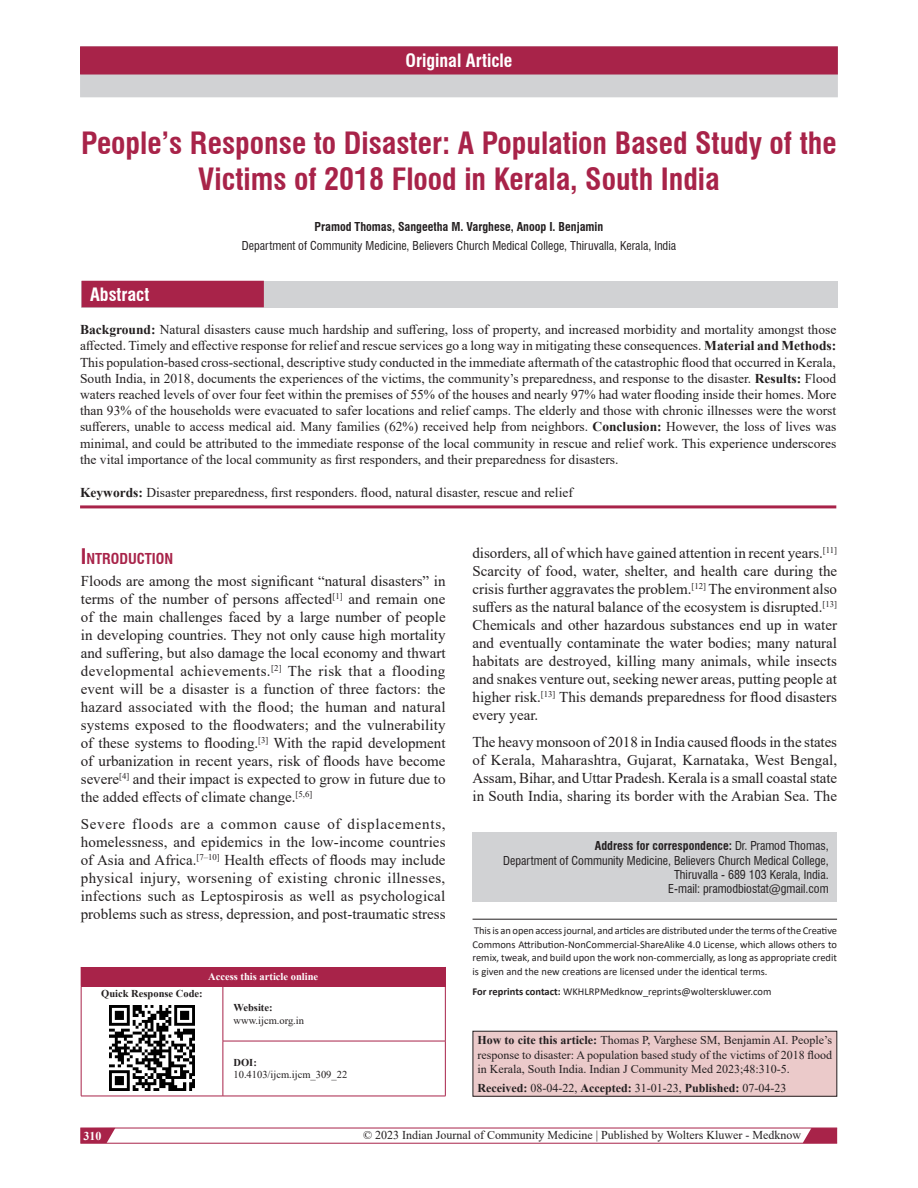
<style>
.page{position:relative;width:918px;height:1188px;background:#fff}
.page>*{position:absolute;margin:0;border:0;box-sizing:border-box;transform-origin:0 0}
.AT{font:700 condensed 30px/36px "Swiss 721 BT";color:#a82349;text-align:center}
.AH{font:700 condensed 18px "Swiss 721 BT";color:#fff}
.ABSH{font:700 condensed 18px "Swiss 721 BT";color:#fff}
.TX{font:15px/18px "Times New Roman";color:#231f20;text-align:justify}
.t1{font:700 condensed 14.7px "Swiss 721 BT";color:#a82349}
.ABS{font:13.5px/16.2px "Times New Roman";color:#231f20;text-align:justify}
.KWD{font:13.5px "Times New Roman";color:#231f20}
.HTC{font:12px/14.4px "Times New Roman";color:#231f20;text-align:justify}
.ADD{font:condensed 12px/14.4px "Swiss 721 BT";color:#231f20;text-align:right}
.AFF{font:condensed 12px "Swiss 721 BT";color:#231f20}
.HIS{font:700 12px "Times New Roman";color:#231f20}
.AU{font:700 condensed 12px "Swiss 721 BT";color:#231f20}
.t2{font:700 12px "Times New Roman";color:#fff}
.OS{font:10.5px/13.5px "Calibri";color:#231f20;text-align:justify}
.Website{font:10.5px/12.6px "Times New Roman";color:#231f20}
.ATAO{font:700 10.5px "Times New Roman";color:#fff}
.QRC{font:700 10.5px "Times New Roman";color:#231f20}
.s1{font-weight:700}
.s2{font-size:21px}
.s3{font-weight:400}
</style>
<div class="page">
<svg style="left:80px;top:1128px;width:758px;height:16px"></svg>
<div style="left:82px;top:281px;width:756px;height:26px;background:#d1d2d4"></div>
<div style="left:82px;top:281px;width:182px;height:26px;background:#a82349"></div>
<div style="left:80px;top:46px;width:758px;height:51px;background:#d1d2d4"></div>
<div style="left:81px;top:47px;width:756px;height:27px;background:#a82349"></div>
<div style="left:80px;top:46px;width:758px;height:29px;border:2px solid #a82349"></div>
<hr style="left:80px;top:505px;width:756px;height:3px;background:#a82349">
<div style="left:473px;top:833px;width:364px;height:69px;background:#d1d2d4"></div>
<div style="left:81px;top:967px;width:364px;height:19px;background:#a82349"></div>
<svg style="left:445px;top:967px;width:1px;height:19px"></svg>
<hr style="left:81px;top:986px;width:1px;height:55px;background:#a82349">
<hr style="left:81px;top:1041px;width:1px;height:55px;background:#a82349">
<hr style="left:81px;top:986px;width:142px;height:1px;background:#a82349">
<hr style="left:223px;top:986px;width:1px;height:55px;background:#a82349">
<hr style="left:223px;top:986px;width:223px;height:1px;background:#a82349">
<hr style="left:445px;top:986px;width:1px;height:55px;background:#a82349">
<hr style="left:81px;top:1096px;width:142px;height:1px;background:#a82349">
<hr style="left:223px;top:1041px;width:1px;height:55px;background:#a82349">
<hr style="left:223px;top:1041px;width:223px;height:1px;background:#a82349">
<hr style="left:445px;top:1041px;width:1px;height:55px;background:#a82349">
<hr style="left:223px;top:1096px;width:223px;height:1px;background:#a82349">
<img style="left:110px;top:1005px;width:84px;height:85px">
<hr style="left:473px;top:919px;width:364px;height:1px;background:#231f20">
<div style="left:473px;top:1031px;width:364px;height:65px;background:#ebcaca"></div>
<div style="left:473px;top:1031px;width:364px;height:66px;border:1px solid #231f20"></div>
<p class="AH" style="left:405px;top:50px;width:109px">Original Article</p>
<p class="AT" style="left:81px;top:125px;width:757px">People’s Response to Disaster: A Population Based Study of the<br>Victims of 2018 Flood in Kerala, South India</p>
<p class="AU" style="left:315px;top:219px;width:290px">Pramod Thomas, Sangeetha M. Varghese, Anoop I. Benjamin</p>
<p class="AFF" style="left:242px;top:238px;width:436px">Department of Community Medicine, Believers Church Medical College, Thiruvalla, Kerala, India</p>
<p class="ABSH" style="left:90px;top:284px;width:61px">Abstract</p>
<p class="ABS" style="left:80px;top:321px;width:758px"><span class="s1">Background:</span> Natural disasters cause much hardship and suffering, loss of property, and increased morbidity and mortality amongst those affected. Timely and effective response for relief and rescue services go a long way in mitigating these consequences. <span class="s1">Material and Methods:<br></span>This population‑based cross‑sectional, descriptive study conducted in the immediate aftermath of the catastrophic flood that occurred in Kerala, South India, in 2018, documents the experiences of the victims, the community’s preparedness, and response to the disaster. <span class="s1">Results:</span> Flood waters reached levels of over four feet within the premises of 55% of the houses and nearly 97% had water flooding inside their homes. More than 93% of the households were evacuated to safer locations and relief camps. The elderly and those with chronic illnesses were the worst sufferers, unable to access medical aid. Many families (62%) received help from neighbors. <span class="s1">Conclusion:</span> However, the loss of lives was minimal, and could be attributed to the immediate response of the local community in rescue and relief work. This experience underscores the vital importance of the local community as first responders, and their preparedness for disasters.</p>
<p class="KWD" style="left:80px;top:483px;width:494px"><span class="s1">Keywords:</span> Disaster preparedness, first responders. flood, natural disaster, rescue and relief</p>
<h1 class="t1" style="left:81px;top:550px;width:94px"><span class="s2">I</span> NTRODUCTION</h1>
<p class="TX" style="left:81px;top:572px;width:366px">Floods are among the most significant “natural disasters” in terms of the number of persons affected<sup>[1]</sup> and remain one of the main challenges faced by a large number of people in developing countries. They not only cause high mortality and suffering, but also damage the local economy and thwart developmental achievements.<sup>[2]</sup> The risk that a flooding event will be a disaster is a function of three factors: the hazard associated with the flood; the human and natural systems exposed to the floodwaters; and the vulnerability of these systems to flooding.<sup>[3]</sup> With the rapid development of urbanization in recent years, risk of floods have become severe<sup>[4]</sup> and their impact is expected to grow in future due to the added effects of climate change.<sup>[5,6]</sup></p>
<p class="TX" style="left:81px;top:814px;width:366px">Severe floods are a common cause of displacements, homelessness, and epidemics in the low‑income countries of Asia and Africa.<sup>[7–10]</sup> Health effects of floods may include physical injury, worsening of existing chronic illnesses, infections such as Leptospirosis as well as psychological problems such as stress, depression, and post‑traumatic stress</p>
<p class="ATAO" style="left:208px;top:969px;width:111px">Access this article online</p>
<p class="QRC" style="left:101px;top:986px;width:103px">Quick Response Code:</p>
<p class="Website" style="left:234px;top:1001px;width:72px"><span class="s1">Website: </span>www.ijcm.org.in</p>
<p class="Website" style="left:234px;top:1056px;width:115px"><span class="s1">DOI:<br></span>10.4103/ijcm.ijcm_309_22</p>
<p class="TX" style="left:472px;top:544px;width:366px">disorders, all of which have gained attention in recent years.<sup>[11] </sup>Scarcity of food, water, shelter, and health care during the crisis further aggravates the problem.<sup>[12]</sup> The environment also suffers as the natural balance of the ecosystem is disrupted.<sup>[13] </sup>Chemicals and other hazardous substances end up in water and eventually contaminate the water bodies; many natural habitats are destroyed, killing many animals, while insects and snakes venture out, seeking newer areas, putting people at higher risk.<sup>[13]</sup> This demands preparedness for flood disasters every year.</p>
<p class="TX" style="left:472px;top:732px;width:366px">The heavy monsoon of 2018 in India caused floods in the states of Kerala, Maharashtra, Gujarat, Karnataka, West Bengal, Assam, Bihar, and Uttar Pradesh. Kerala is a small coastal state in South India, sharing its border with the Arabian Sea. The</p>
<p class="ADD" style="left:503px;top:839px;width:327px"><span class="s1">Address for correspondence:</span> Dr. Pramod Thomas,<br>Department of Community Medicine, Believers Church Medical College, Thiruvalla ‑ 689 103 Kerala, India.<br>E‑mail: pramodbiostat@gmail.com</p>
<p class="OS" style="left:473px;top:924px;width:366px">This is an open access journal, and articles are distributed under the terms of the Creative Commons Attribution‑NonCommercial‑ShareAlike 4.0 License, which allows others to remix, tweak, and build upon the work non‑commercially, as long as appropriate credit is given and the new creations are licensed under the identical terms.</p>
<p class="OS" style="left:473px;top:985px;width:300px"><span class="s1">For reprints contact:</span> WKHLRPMedknow_reprints@wolterskluwer.com</p>
<p class="HTC" style="left:478px;top:1033px;width:356px"><span class="s1">How to cite this article:</span> Thomas P, Varghese SM, Benjamin AI. People’s response to disaster: A population based study of the victims of 2018 flood in Kerala, South India. Indian J Community Med 2023;48:310-5.</p>
<p class="HIS" style="left:478px;top:1079px;width:310px">Received: <span class="s3">08‑04‑22,</span> Accepted: <span class="s3">31‑01‑23,</span> Published: <span class="s3">07-04-23</span></p>
<p class="t2" style="left:84px;top:1127px;width:19px">310</p>
<p class="HTC" style="left:363px;top:1128px;width:439px">© 2023 Indian Journal of Community Medicine | Published by Wolters Kluwer - Medknow</p>
</div>
